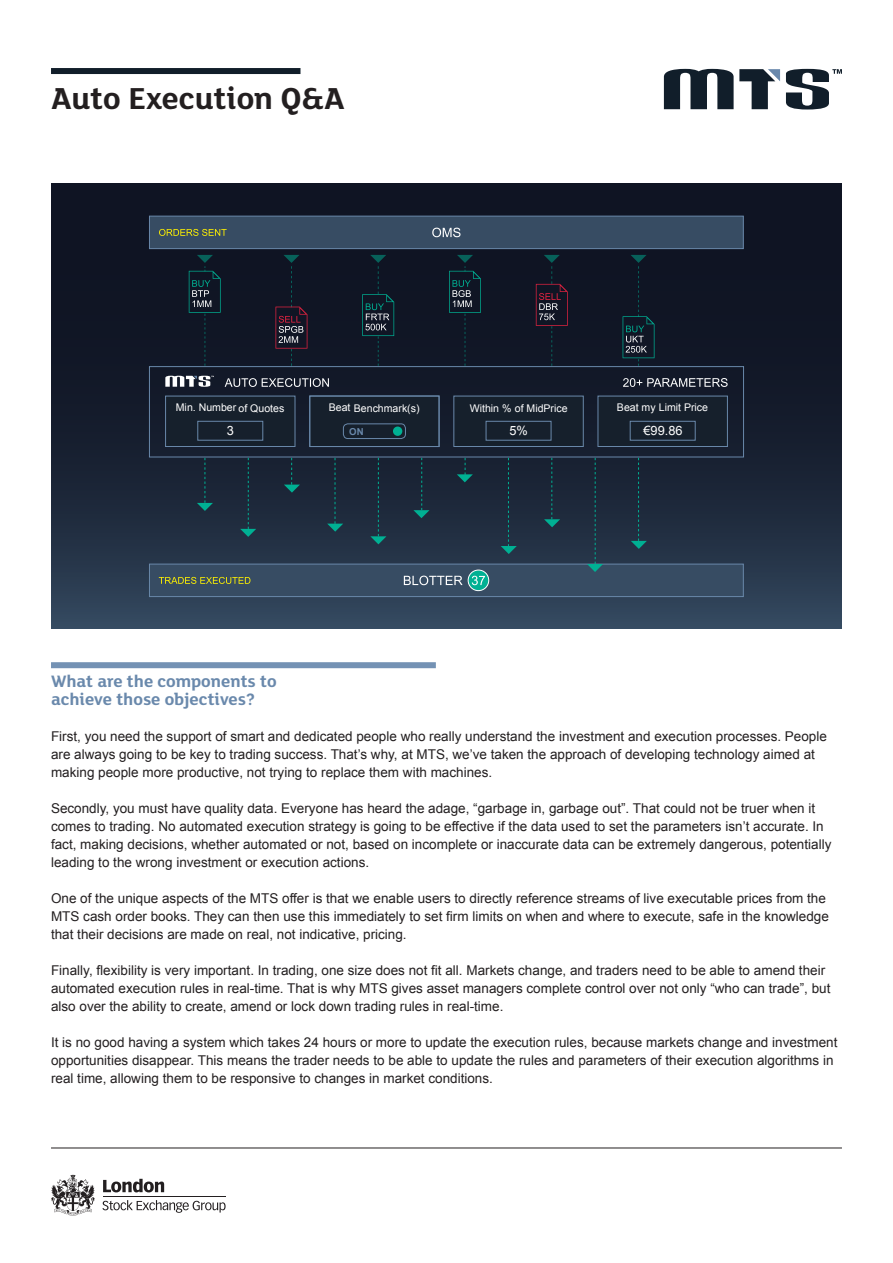
<style>
.page{position:relative;width:893px;height:1263px;background:#fff}
.page>*{position:absolute;margin:0;border:0;box-sizing:border-box;transform-origin:0 0}
.Headding{font:700 33px "FS Lola";color:#231f20}
.Headding-2{font:700 18px "FS Lola";color:#6a89ac}
.t1{font:13.5px/18px "Arial";color:#231f20}
.t2{font:12.75px "Arial";color:#fff}
.t3{font:10.5px "Arial";color:#fff}
.t4{font:700 9.6px "Arial";color:#6988aa}
</style>
<div class="page">
<svg style="left:51px;top:184px;width:791px;height:445px;background:#192234"></svg>
<hr style="left:51px;top:1148px;width:791px;height:1px;background:#231f20">
<svg style="left:102px;top:1200px;width:124px;height:13px"></svg>
<svg style="left:103px;top:1179px;width:61px;height:13px"></svg>
<hr style="left:103px;top:1197px;width:123px;height:1px;background:#231f20">
<svg style="left:51px;top:1175px;width:44px;height:40px"></svg>
<svg style="left:786px;top:69px;width:56px;height:41px"></svg>
<svg style="left:664px;top:69px;width:116px;height:40px"></svg>
<div style="left:51px;top:68px;width:249px;height:6px;background:#111e2a"></div>
<div style="left:51px;top:662px;width:385px;height:6px;background:#7492b4"></div>
<div style="left:149px;top:564px;width:595px;height:33px;background:#374c63;border:1px solid #6988aa"></div>
<svg style="left:159px;top:577px;width:91px;height:7px"></svg>
<div style="left:149px;top:366px;width:595px;height:91px;border:1px solid #6988aa"></div>
<svg style="left:225px;top:378px;width:104px;height:9px"></svg>
<svg style="left:165px;top:376px;width:49px;height:11px"></svg>
<div style="left:166px;top:396px;width:129px;height:51px;background:#16202c"></div>
<div style="left:165px;top:396px;width:130px;height:51px;border:1px solid #6988aa"></div>
<div style="left:197px;top:421px;width:66px;height:19px;border:1px solid #6988aa"></div>
<div style="left:454px;top:396px;width:129px;height:51px;background:#16202c"></div>
<div style="left:454px;top:396px;width:130px;height:51px;border:1px solid #6988aa"></div>
<div style="left:486px;top:421px;width:65px;height:19px;border:1px solid #6988aa"></div>
<div style="left:598px;top:396px;width:129px;height:51px;background:#16202c"></div>
<div style="left:598px;top:396px;width:130px;height:51px;border:1px solid #6988aa"></div>
<div style="left:630px;top:421px;width:65px;height:19px;border:1px solid #6988aa"></div>
<div style="left:310px;top:396px;width:129px;height:51px;background:#16202c"></div>
<div style="left:309px;top:396px;width:130px;height:51px;border:1px solid #6988aa"></div>
<div style="left:343px;top:424px;width:63px;height:15px;border:1px solid #6988aa;border-radius:5px"></div>
<div style="left:393px;top:426px;width:9px;height:10px;background:#00b093;border-radius:50%"></div>
<svg style="left:197px;top:458px;width:16px;height:53px"></svg>
<svg style="left:327px;top:458px;width:16px;height:74px"></svg>
<svg style="left:413px;top:458px;width:16px;height:60px"></svg>
<svg style="left:544px;top:458px;width:16px;height:69px"></svg>
<svg style="left:370px;top:458px;width:16px;height:86px"></svg>
<svg style="left:501px;top:458px;width:16px;height:96px;background:#1b3241"></svg>
<svg style="left:284px;top:458px;width:16px;height:35px"></svg>
<svg style="left:457px;top:458px;width:16px;height:24px"></svg>
<svg style="left:587px;top:458px;width:16px;height:114px;background:#1d3443"></svg>
<svg style="left:240px;top:458px;width:16px;height:79px"></svg>
<svg style="left:631px;top:458px;width:16px;height:91px"></svg>
<svg style="left:623px;top:378px;width:105px;height:9px"></svg>
<div style="left:149px;top:216px;width:595px;height:33px;background:#374c63;border:1px solid #6988aa"></div>
<svg style="left:432px;top:228px;width:28px;height:9px"></svg>
<svg style="left:159px;top:229px;width:68px;height:7px"></svg>
<svg style="left:404px;top:576px;width:59px;height:9px"></svg>
<svg style="left:468px;top:570px;width:21px;height:21px"></svg>
<div style="left:468px;top:570px;width:21px;height:21px;border:1px solid #fff;border-radius:50%"></div>
<svg style="left:472px;top:576px;width:13px;height:9px"></svg>
<svg style="left:189px;top:255px;width:32px;height:111px;background:#14232f"></svg>
<svg style="left:276px;top:255px;width:31px;height:111px;background:#1f1f2e"></svg>
<svg style="left:623px;top:255px;width:31px;height:111px;background:#15222f"></svg>
<svg style="left:536px;top:255px;width:32px;height:111px;background:#1e1d2c"></svg>
<svg style="left:449px;top:255px;width:32px;height:111px;background:#152430"></svg>
<svg style="left:362px;top:255px;width:32px;height:111px;background:#152430"></svg>
<p class="Headding" style="left:51px;top:75px;width:295px">Auto Execution Q&amp;A</p>
<p class="t3" style="left:176px;top:401px;width:110px">Min. Number of Quotes</p>
<p class="t2" style="left:227px;top:422px;width:9px">3</p>
<p class="t3" style="left:329px;top:401px;width:92px">Beat Benchmark(s)</p>
<p class="t4" style="left:349px;top:425px;width:16px">ON</p>
<p class="t3" style="left:470px;top:401px;width:99px">Within % of MidPrice</p>
<p class="t2" style="left:509px;top:422px;width:20px">5%</p>
<p class="t3" style="left:617px;top:401px;width:93px">Beat my Limit Price</p>
<p class="t2" style="left:643px;top:422px;width:41px">€99.86</p>
<p class="Headding-2" style="left:51px;top:669px;width:227px">What are the components to</p>
<p class="Headding-2" style="left:51px;top:687px;width:206px">achieve those objectives?</p>
<p class="t1" style="left:51px;top:728px;width:777px">First, you need the support of smart and dedicated people who really understand the investment and execution processes. People are always going to be key to trading success. That’s why, at MTS, we’ve taken the approach of developing technology aimed at making people more productive, not trying to replace them with machines.</p>
<p class="t1" style="left:51px;top:800px;width:782px">Secondly, you must have quality data. Everyone has heard the adage, “garbage in, garbage out”. That could not be truer when it comes to trading. No automated execution strategy is going to be effective if the data used to set the parameters isn’t accurate. In fact, making decisions, whether automated or not, based on incomplete or inaccurate data can be extremely dangerous, potentially leading to the wrong investment or execution actions.</p>
<p class="t1" style="left:51px;top:890px;width:779px">One of the unique aspects of the MTS offer is that we enable users to directly reference streams of live executable prices from the<br>MTS cash order books. They can then use this immediately to set firm limits on when and where to execute, safe in the knowledge that their decisions are made on real, not indicative, pricing.</p>
<p class="t1" style="left:51px;top:962px;width:781px">Finally, flexibility is very important. In trading, one size does not fit all. Markets change, and traders need to be able to amend their automated execution rules in real-time. That is why MTS gives asset managers complete control over not only “who can trade”, but also over the ability to create, amend or lock down trading rules in real-time.</p>
<p class="t1" style="left:51px;top:1034px;width:788px">It is no good having a system which takes 24 hours or more to update the execution rules, because markets change and investment opportunities disappear. This means the trader needs to be able to update the rules and parameters of their execution algorithms in real time, allowing them to be responsive to changes in market conditions.</p>
</div>
